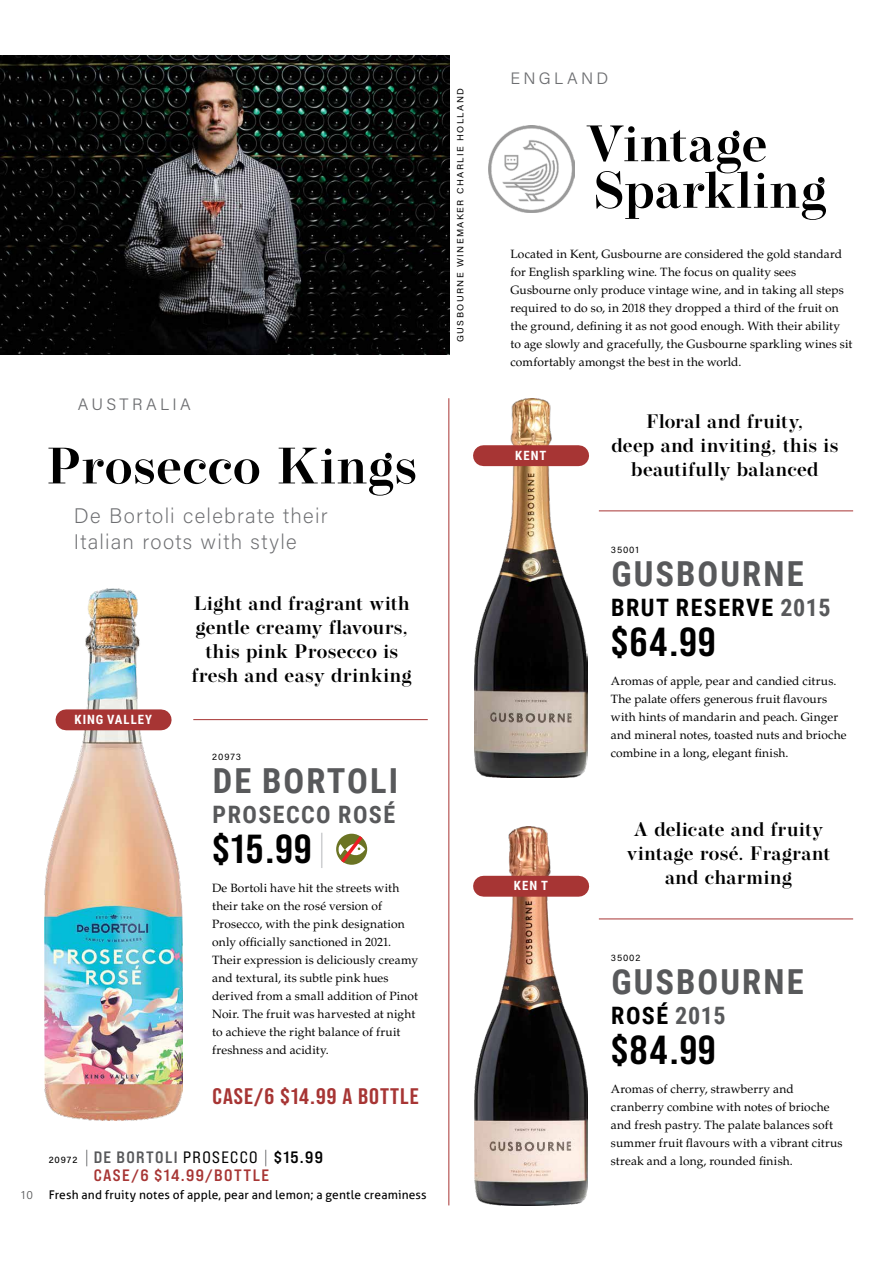
<style>
.page{position:relative;width:893px;height:1263px;background:#fff}
.page>*{position:absolute;margin:0;border:0;box-sizing:border-box;transform-origin:0 0}
.t1{font:600 51px/46.5px "Operetta 12";letter-spacing:.01em;color:#000}
.t2{font:700 40.5px "Bebas Neue Pro";letter-spacing:.04em;color:#000;scale:1.1 1}
.t3{font:700 34.5px "Roboto Condensed";letter-spacing:.06em;color:#58595b}
.t4{font:700 24px "Roboto Condensed";letter-spacing:.06em;color:#000}
.t5{font:700 24px "Roboto Condensed";letter-spacing:.06em;color:#58595b}
.t6{font:700 24px "Roboto Condensed";letter-spacing:.04em;color:#000}
.t7{font:700 22.5px "Bebas Neue Pro";letter-spacing:.04em;color:#a73534;scale:1.1 1}
.t8{font:200 21px/25.5px "Acumin Pro";letter-spacing:.06em;color:#6d6e71}
.t9{font:600 19.5px/24px "Operetta 12";letter-spacing:.02em;color:#000;text-align:center}
.t10{font:16.5px/18px "Bebas Neue Pro Exp Bd";letter-spacing:.085em;color:#a73534;text-align:center}
.t11{font:300 16.5px "Acumin Pro";letter-spacing:.2em;color:#6d6e71}
.t12{font:700 12.75px "Roboto Condensed";letter-spacing:.08em;color:#fff}
.t13{font:12px/18px "Palatino";letter-spacing:.01em;color:#000}
.t14{font:12px "Aller";letter-spacing:.015em;color:#000}
.t15{font:300 12px "Acumin Pro";color:#58595b}
.t16{font:9px "Acumin Pro";letter-spacing:.15em;color:#000;scale:1.05 1}
.t17{font:9px "Acumin Pro";letter-spacing:.15em;color:#000}
.s1{font-weight:300;font-size:35.25px;color:#a7a9ac}
.s2{font-family:"Acumin Pro";font-weight:500;font-size:9px;color:#000}
.s3{font-family:"Bebas Neue Pro";color:#58595b}
.s4{color:#58595b}
.s5{font-family:"Bebas Neue Pro Exp Rg";color:#000}
.s6{color:#000}
</style>
<div class="page">
<img style="left:45px;top:588px;width:137px;height:533px">
<img style="left:0;top:55px;width:449px;height:300px">
<img style="left:475px;top:398px;width:112px;height:379px">
<hr style="left:193px;top:719px;width:235px;height:1px;background:#a73534">
<div style="left:66px;top:709px;width:95px;height:21px;background:#a73534"></div>
<hr style="left:599px;top:510px;width:254px;height:1px;background:#a73534">
<div style="left:483px;top:445px;width:96px;height:21px;background:#a73534"></div>
<img style="left:475px;top:827px;width:112px;height:378px">
<hr style="left:599px;top:918px;width:254px;height:1px;background:#a73534">
<div style="left:483px;top:876px;width:96px;height:21px;background:#a73534"></div>
<hr style="left:448px;top:398px;width:1px;height:807px;background:#a73534">
<img style="left:488px;top:125px;width:87px;height:87px">
<svg style="left:336px;top:834px;width:31px;height:31px"></svg>
<svg style="left:338px;top:836px;width:27px;height:27px"></svg>
<h3 class="t11" style="left:78px;top:393px;width:114px">AUSTRALIA</h3>
<h1 class="t1" style="left:47px;top:443px;width:371px">Prosecco Kings</h1>
<h3 class="t8" style="left:74px;top:502px;width:255px">De Bortoli celebrate their<br>Italian roots with style</h3>
<p class="t12" style="left:75px;top:711px;width:79px">KING VALLEY</p>
<h3 class="t9" style="left:192px;top:591px;width:221px">Light and fragrant with gentle creamy flavours, this pink Prosecco is fresh and easy drinking</h3>
<p class="t17" style="left:212px;top:750px;width:30px">20973</p>
<h3 class="t3" style="left:213px;top:756px;width:187px">DE BORTOLI</h3>
<h3 class="t5" style="left:213px;top:797px;width:184px">PROSECCO ROSÉ</h3>
<h2 class="t2" style="left:212px;top:826px;width:107px">$15.99<span class="s1">|</span></h2>
<p class="t13" style="left:212px;top:879px;width:207px">De Bortoli have hit the streets with their take on the rosé version of Prosecco, with the pink designation only officially sanctioned in 2021.<br>Their expression is deliciously creamy and textural, its subtle pink hues derived from a small addition of Pinot Noir. The fruit was harvested at night to achieve the right balance of fruit freshness and acidity.</p>
<h3 class="t7" style="left:213px;top:1083px;width:189px">CASE/6 $14.99 A BOTTLE</h3>
<p class="t15" style="left:21px;top:1187px;width:13px">10</p>
<h3 class="t10" style="left:49px;top:1148px;width:276px"><span class="s2">20972</span> <span class="s3">|</span> <span class="s4">DE BORTOLI</span> <span class="s5">PROSECCO</span> <span class="s3">|</span> <span class="s6">$15.99<br></span>CASE/6 $14.99/BOTTLE</h3>
<p class="t14" style="left:49px;top:1188px;width:379px">Fresh and fruity notes of apple, pear and lemon; a gentle creaminess</p>
<p class="t16" style="left:454px;top:342px;width:244px;rotate:-90deg">GUSBOURNE WINEMAKER CHARLIE HOLLAND</p>
<h3 class="t11" style="left:510px;top:67px;width:99px">ENGLAND</h3>
<h1 class="t1" style="left:586px;top:120px;width:242px">Vintage<br>Sparkling</h1>
<p class="t13" style="left:510px;top:246px;width:343px">Located in Kent, Gusbourne are considered the gold standard for English sparkling wine. The focus on quality sees Gusbourne only produce vintage wine, and in taking all steps required to do so, in 2018 they dropped a third of the fruit on the ground, defining it as not good enough. With their ability to age slowly and gracefully, the Gusbourne sparkling wines sit comfortably amongst the best in the world.</p>
<p class="t12" style="left:515px;top:446px;width:33px">KENT</p>
<p class="t12" style="left:514px;top:877px;width:36px">KEN T</p>
<h3 class="t9" style="left:611px;top:409px;width:228px">Floral and fruity,<br>deep and inviting, this is beautifully balanced</h3>
<p class="t17" style="left:611px;top:543px;width:29px">35001</p>
<h3 class="t3" style="left:611px;top:549px;width:194px">GUSBOURNE</h3>
<h3 class="t4" style="left:611px;top:590px;width:221px">BRUT RESERVE <span class="s4">2015</span></h3>
<h2 class="t2" style="left:611px;top:619px;width:97px">$64.99</h2>
<p class="t13" style="left:611px;top:672px;width:237px">Aromas of apple, pear and candied citrus.<br>The palate offers generous fruit flavours with hints of mandarin and peach. Ginger and mineral notes, toasted nuts and brioche combine in a long, elegant finish.</p>
<h3 class="t9" style="left:627px;top:817px;width:205px">A delicate and fruity vintage rosé. Fragrant and charming</h3>
<p class="t17" style="left:611px;top:951px;width:31px">35002</p>
<h3 class="t3" style="left:611px;top:957px;width:194px">GUSBOURNE</h3>
<h3 class="t6" style="left:611px;top:998px;width:116px">ROSÉ <span class="s4">2015</span></h3>
<h2 class="t2" style="left:611px;top:1027px;width:97px">$84.99</h2>
<p class="t13" style="left:611px;top:1080px;width:233px">Aromas of cherry, strawberry and cranberry combine with notes of brioche and fresh pastry. The palate balances soft summer fruit flavours with a vibrant citrus streak and a long, rounded finish.</p>
</div>
